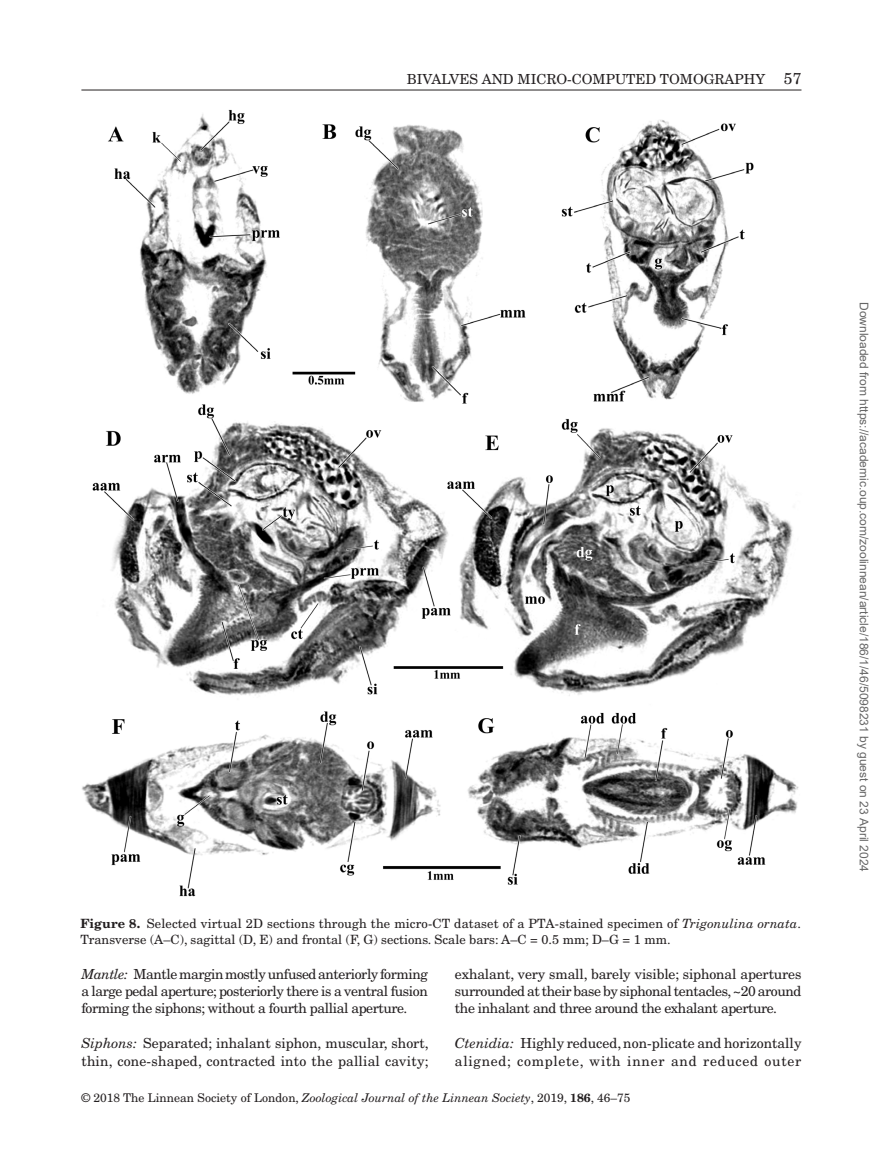
<style>
.page{position:relative;width:893px;height:1174px;background:#fff}
.page>*{position:absolute;margin:0;border:0;box-sizing:border-box;transform-origin:0 0}
.t1{font:13.8px/17.2px "New Century Schlbk";color:#231f20;text-align:justify}
.t2{font:13.8px/17.2px "New Century Schlbk";letter-spacing:.025em;color:#231f20}
.t3{font:12.75px/16.5px "New Century Schlbk";letter-spacing:.01em;color:#231f20}
.t4{font:12px "Arial";color:#666}
.t5{font:12px "New Century Schlbk";color:#231f20}
.s1{font-size:15.75px}
.s2{font-weight:700}
.s3{font-style:italic}
</style>
<div class="page">
<hr style="left:81px;top:90px;width:720px;height:1px;background:#231f20">
<img style="left:82px;top:110px;width:717px;height:786px">
<p class="t1" style="left:407px;top:70px;width:396px">BIVALVES AND MICRO-COMPUTED TOMOGRAPHY <span class="s1">57</span></p>
<p class="t3" style="left:80px;top:915px;width:722px"><span class="s2">Figure 8.</span> Selected virtual 2D sections through the micro-CT dataset of a PTA-stained specimen of <span class="s3">Trigonulina ornata</span>.<br>Transverse (A–C), sagittal (D, E) and frontal (F, G) sections. Scale bars: A–C = 0.5 mm; D–G = 1 mm.</p>
<p class="t1" style="left:81px;top:965px;width:348px"><span class="s3">Mantle:</span> Mantle margin mostly unfused anteriorly forming a large pedal aperture; posteriorly there is a ventral fusion forming the siphons; without a fourth pallial aperture.</p>
<p class="t1" style="left:81px;top:1034px;width:349px"><span class="s3">Siphons:</span> Separated; inhalant siphon, muscular, short, thin, cone-shaped, contracted into the pallial cavity;</p>
<p class="t1" style="left:455px;top:965px;width:348px">exhalant, very small, barely visible; siphonal apertures surrounded at their base by siphonal tentacles, ~20 around the inhalant and three around the exhalant aperture.</p>
<p class="t2" style="left:455px;top:1034px;width:348px"><span class="s3">Ctenidia:</span> Highly reduced, non-plicate and horizontally aligned; complete, with inner and reduced outer</p>
<p class="t5" style="left:81px;top:1090px;width:550px">© 2018 The Linnean Society of London, <span class="s3">Zoological Journal of the Linnean Society</span>, 2019, <span class="s2">186</span>, 46–75</p>
<p class="t4" style="left:868px;top:302px;width:571px;rotate:90deg">Downloaded from https://academic.oup.com/zoolinnean/article/186/1/46/5098231 by guest on 23 April 2024</p>
</div>
